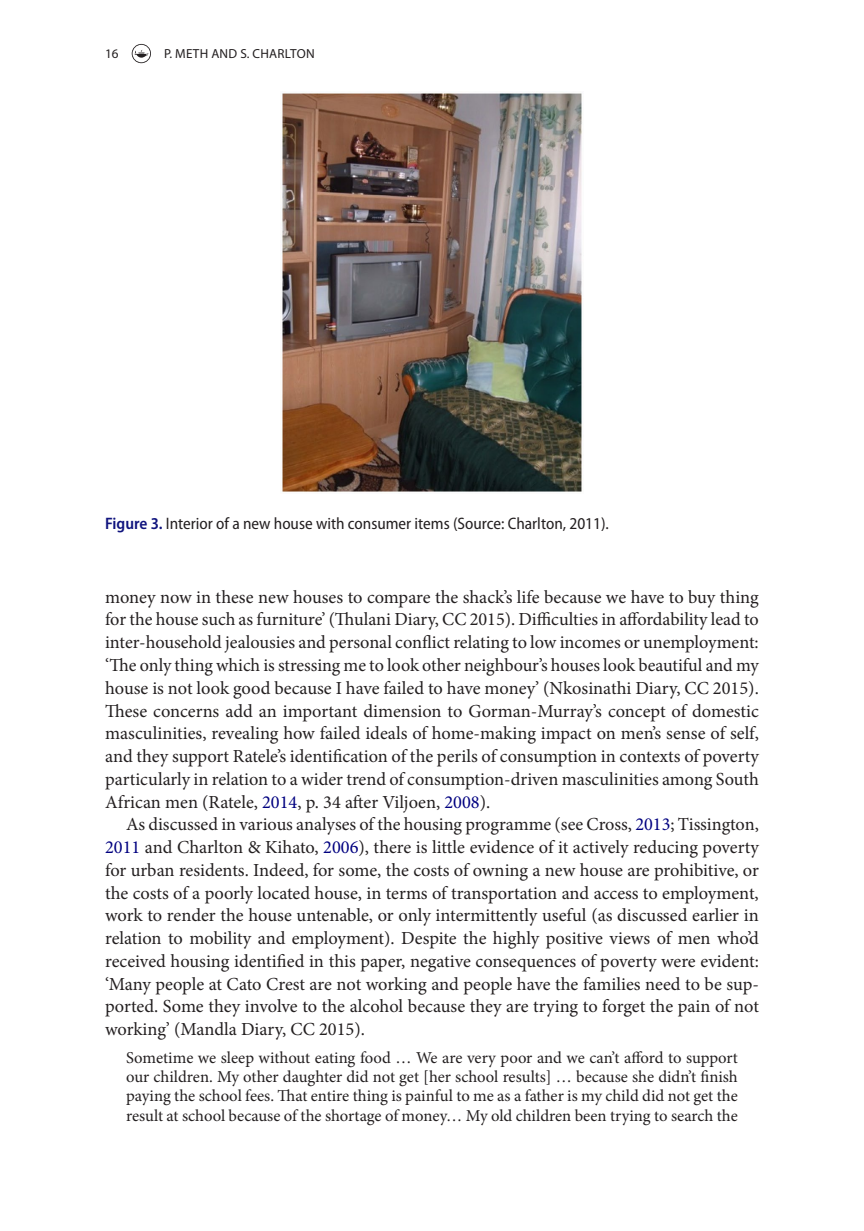
<style>
.page{position:relative;width:864px;height:1231px;background:#fff}
.page>*{position:absolute;margin:0;border:0;box-sizing:border-box;transform-origin:0 0}
.t1{font:18.38px/22.8px "Minion Pro";color:#231f20;text-align:justify}
.t2{font:16.62px/19.2px "Minion Pro";color:#231f20;text-align:justify}
.t3{font:semi-condensed 16.62px "Myriad Pro";color:#231f20}
.t4{font:13.12px "Myriad Pro";letter-spacing:.02em;color:#231f20}
.s1{font-weight:600;color:#10147e}
.s2{color:#000080}
</style>
<div class="page">
<svg style="left:132px;top:44px;width:19px;height:19px"></svg>
<img style="left:281px;top:93px;width:301px;height:399px">
<p class="t4" style="left:105px;top:45px;width:15px">16</p>
<p class="t4" style="left:164px;top:45px;width:152px">P. METH AND S. CHARLTON</p>
<p class="t3" style="left:105px;top:514px;width:505px"><span class="s1">Figure 3.</span> Interior of a new house with consumer items (Source: Charlton, 2011).</p>
<p class="t1" style="left:105px;top:585px;width:655px">money now in these new houses to compare the shack’s life because we have to buy thing for the house such as furniture’ (Thulani Diary, CC 2015). Difficulties in affordability lead to inter-household jealousies and personal conflict relating to low incomes or unemployment: ‘The only thing which is stressing me to look other neighbour’s houses look beautiful and my house is not look good because I have failed to have money’ (Nkosinathi Diary, CC 2015).<br>These concerns add an important dimension to Gorman-Murray’s concept of domestic masculinities, revealing how failed ideals of home-making impact on men’s sense of self, and they support Ratele’s identification of the perils of consumption in contexts of poverty particularly in relation to a wider trend of consumption-driven masculinities among South African men (Ratele, <span class="s2">2014</span>, p. 34 after Viljoen, <span class="s2">2008</span>).</p>
<p class="t1" style="left:105px;top:813px;width:655px;text-indent:21px">As discussed in various analyses of the housing programme (see Cross, <span class="s2">2013</span>; Tissington, <span class="s2">2011</span> and Charlton &amp; Kihato, <span class="s2">2006</span>), there is little evidence of it actively reducing poverty for urban residents. Indeed, for some, the costs of owning a new house are prohibitive, or the costs of a poorly located house, in terms of transportation and access to employment, work to render the house untenable, or only intermittently useful (as discussed earlier in relation to mobility and employment). Despite the highly positive views of men who’d received housing identified in this paper, negative consequences of poverty were evident: ‘Many people at Cato Crest are not working and people have the families need to be sup&shy;ported. Some they involve to the alcohol because they are trying to forget the pain of not working’ (Mandla Diary, CC 2015).</p>
<p class="t2" style="left:126px;top:1047px;width:613px">Sometime we sleep without eating food … We are very poor and we can’t afford to support our children. My other daughter did not get [her school results] … because she didn’t finish paying the school fees. That entire thing is painful to me as a father is my child did not get the result at school because of the shortage of money… My old children been trying to search the</p>
</div>
